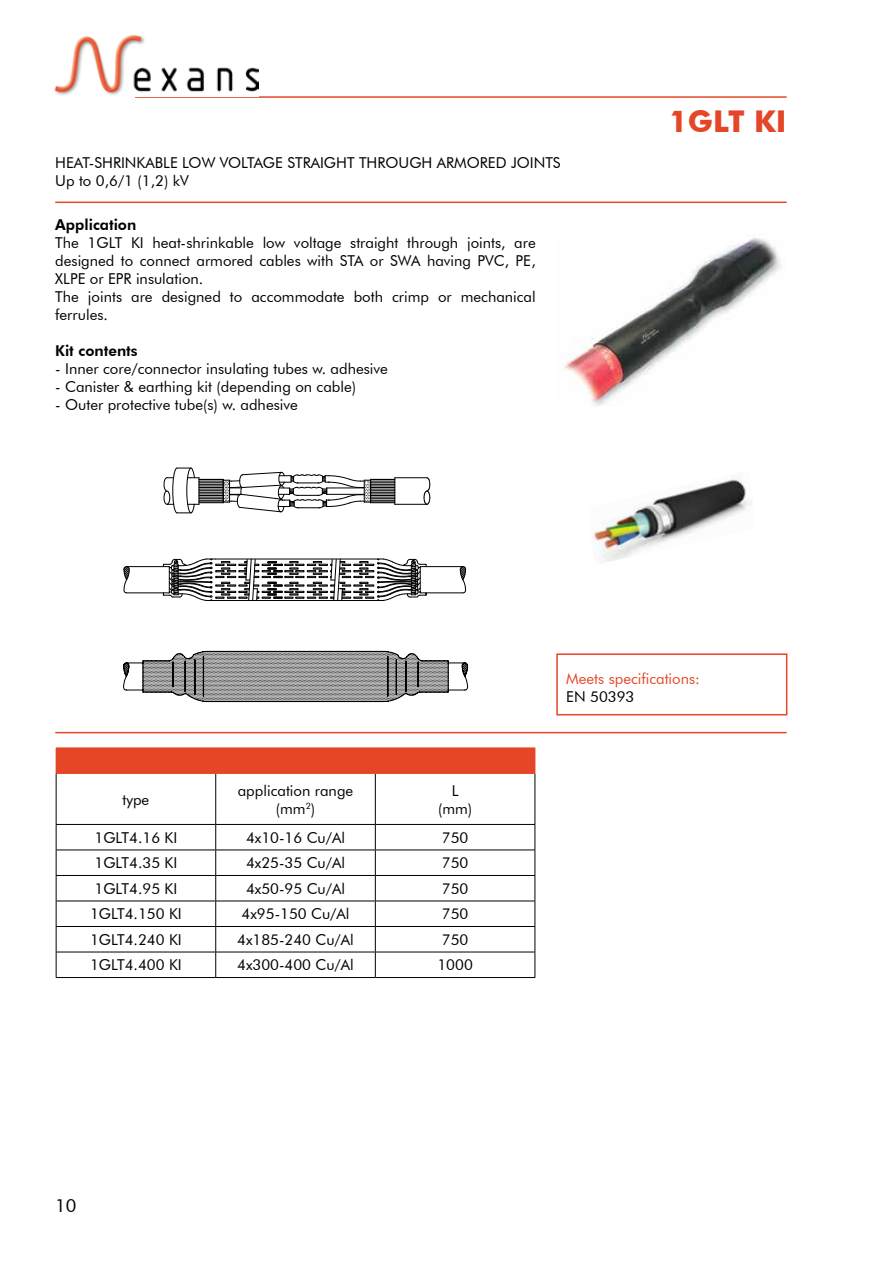
<style>
.page{position:relative;width:893px;height:1263px;background:#fff}
.page>*{position:absolute;margin:0;border:0;box-sizing:border-box;transform-origin:0 0}
.t1{font:700 30px "Futura ABT";color:#e54627}
.t2{font:18px "Futura ABT";color:#000}
.t3{font:15px/18px "Futura ABT";color:#000}
.t4{font:800 15px "Futura BT";color:#000}
.t5{font:15px "Futura ABT";color:#e54627}
</style>
<div class="page">
<hr style="left:135px;top:96px;width:652px;height:2px;background:#e54627">
<img style="left:54px;top:34px;width:205px;height:61px">
<img style="left:592px;top:478px;width:160px;height:84px">
<hr style="left:55px;top:202px;width:732px;height:1px;background:#e54627">
<hr style="left:55px;top:732px;width:732px;height:1px;background:#e54627">
<div style="left:556px;top:653px;width:231px;height:62px;border:2px solid #e54627"></div>
<div style="left:56px;top:748px;width:479px;height:25px;background:#e54627"></div>
<svg style="left:57px;top:774px;width:478px;height:203px"></svg>
<svg style="left:535px;top:748px;width:1px;height:25px"></svg>
<hr style="left:56px;top:824px;width:160px;height:1px;background:#000">
<hr style="left:216px;top:824px;width:159px;height:1px;background:#000">
<hr style="left:375px;top:824px;width:160px;height:1px;background:#000">
<svg style="left:215px;top:825px;width:1px;height:152px"></svg>
<svg style="left:375px;top:825px;width:1px;height:152px"></svg>
<hr style="left:215px;top:774px;width:1px;height:50px;background:#000">
<hr style="left:375px;top:774px;width:1px;height:50px;background:#000">
<hr style="left:535px;top:774px;width:1px;height:50px;background:#000">
<hr style="left:56px;top:850px;width:160px;height:1px;background:#000">
<hr style="left:216px;top:850px;width:159px;height:1px;background:#000">
<hr style="left:375px;top:850px;width:160px;height:1px;background:#000">
<hr style="left:56px;top:875px;width:160px;height:1px;background:#000">
<hr style="left:216px;top:875px;width:159px;height:1px;background:#000">
<hr style="left:375px;top:875px;width:160px;height:1px;background:#000">
<hr style="left:56px;top:901px;width:160px;height:1px;background:#000">
<hr style="left:216px;top:901px;width:159px;height:1px;background:#000">
<hr style="left:375px;top:901px;width:160px;height:1px;background:#000">
<hr style="left:56px;top:926px;width:160px;height:1px;background:#000">
<hr style="left:216px;top:926px;width:159px;height:1px;background:#000">
<hr style="left:375px;top:926px;width:160px;height:1px;background:#000">
<hr style="left:56px;top:952px;width:160px;height:1px;background:#000">
<hr style="left:216px;top:952px;width:159px;height:1px;background:#000">
<hr style="left:375px;top:952px;width:160px;height:1px;background:#000">
<svg style="left:535px;top:825px;width:1px;height:152px"></svg>
<hr style="left:56px;top:977px;width:160px;height:1px;background:#000">
<hr style="left:216px;top:977px;width:159px;height:1px;background:#000">
<hr style="left:375px;top:977px;width:160px;height:1px;background:#000">
<hr style="left:56px;top:773px;width:160px;height:1px;background:#e54627">
<hr style="left:216px;top:773px;width:159px;height:1px;background:#e54627">
<hr style="left:375px;top:773px;width:160px;height:1px;background:#e54627">
<hr style="left:56px;top:774px;width:1px;height:50px;background:#000">
<svg style="left:56px;top:825px;width:1px;height:152px"></svg>
<svg style="left:123px;top:651px;width:346px;height:51px"></svg>
<svg style="left:123px;top:566px;width:7px;height:27px"></svg>
<hr style="left:127px;top:593px;width:42px;height:1px;background:#000">
<hr style="left:127px;top:566px;width:42px;height:1px;background:#000">
<svg style="left:460px;top:566px;width:6px;height:27px"></svg>
<hr style="left:420px;top:593px;width:43px;height:1px;background:#000">
<hr style="left:420px;top:566px;width:43px;height:1px;background:#000">
<svg style="left:163px;top:558px;width:264px;height:43px"></svg>
<hr style="left:395px;top:504px;width:32px;height:1px;background:#000">
<svg style="left:424px;top:477px;width:6px;height:28px"></svg>
<hr style="left:395px;top:477px;width:32px;height:1px;background:#000">
<svg style="left:163px;top:467px;width:233px;height:47px"></svg>
<img style="left:564px;top:238px;width:217px;height:168px">
<p class="t3" style="left:55px;top:153px;width:507px">H eat-Shrinkable low voltage straight through armored joints<br>U p to 0,6/1 (1,2) kV</p>
<p class="t4" style="left:55px;top:215px;width:83px">Application</p>
<p class="t3" style="left:55px;top:233px;width:51px">The 1GLT</p>
<p class="t3" style="left:55px;top:233px;width:482px;text-indent:76px">KI heat-shrinkable low voltage straight through joints, are designed to connect armored cables with STA</p>
<p class="t3" style="left:370px;top:251px;width:32px">or SWA</p>
<p class="t3" style="left:427px;top:251px;width:110px">having PVC, PE,</p>
<p class="t3" style="left:55px;top:269px;width:482px">XLPE or EPR insulation.<br>The joints are designed to accommodate both crimp or mechanical ferrules.</p>
<p class="t4" style="left:55px;top:341px;width:84px">Kit contents</p>
<p class="t3" style="left:55px;top:359px;width:334px">- I nner core/connector insulating tubes w. adhesive</p>
<p class="t3" style="left:55px;top:377px;width:302px">- Canister &amp; earthing kit (depending on cable)</p>
<p class="t3" style="left:55px;top:395px;width:244px">- Outer protective tube(s) w. adhesive</p>
<h1 class="t1" style="left:669px;top:103px;width:119px">1GLT KI</h1>
<p class="t3" style="left:123px;top:790px;width:28px">type</p>
<p class="t3" style="left:238px;top:781px;width:117px;text-align:center">application range (mm<sup>2</sup>)</p>
<p class="t3" style="left:438px;top:781px;width:36px;text-align:center">L (mm)</p>
<p class="t3" style="left:95px;top:828px;width:77px">1GLT4.16 KI</p>
<p class="t3" style="left:246px;top:828px;width:100px">4x10-16 Cu/Al</p>
<p class="t3" style="left:442px;top:828px;width:28px">750</p>
<p class="t3" style="left:95px;top:854px;width:77px">1GLT4.35 KI</p>
<p class="t3" style="left:246px;top:854px;width:100px">4x25-35 Cu/Al</p>
<p class="t3" style="left:442px;top:854px;width:28px">750</p>
<p class="t3" style="left:95px;top:879px;width:77px">1GLT4.95 KI</p>
<p class="t3" style="left:246px;top:879px;width:100px">4x50-95 Cu/Al</p>
<p class="t3" style="left:442px;top:879px;width:28px">750</p>
<p class="t3" style="left:90px;top:905px;width:86px">1GLT4.150 KI</p>
<p class="t3" style="left:242px;top:905px;width:109px">4x95-150 Cu/Al</p>
<p class="t3" style="left:442px;top:905px;width:28px">750</p>
<p class="t3" style="left:90px;top:930px;width:86px">1GLT4.240 KI</p>
<p class="t3" style="left:237px;top:930px;width:118px">4x185-240 Cu/Al</p>
<p class="t3" style="left:442px;top:930px;width:28px">750</p>
<p class="t3" style="left:90px;top:956px;width:86px">1GLT4.400 KI</p>
<p class="t3" style="left:237px;top:956px;width:118px">4x300-400 Cu/Al</p>
<p class="t3" style="left:437px;top:956px;width:37px">1000</p>
<p class="t2" style="left:55px;top:1195px;width:23px">10</p>
<p class="t5" style="left:566px;top:670px;width:135px">Meets specifications:</p>
<p class="t3" style="left:566px;top:688px;width:70px">EN 50393</p>
</div>
